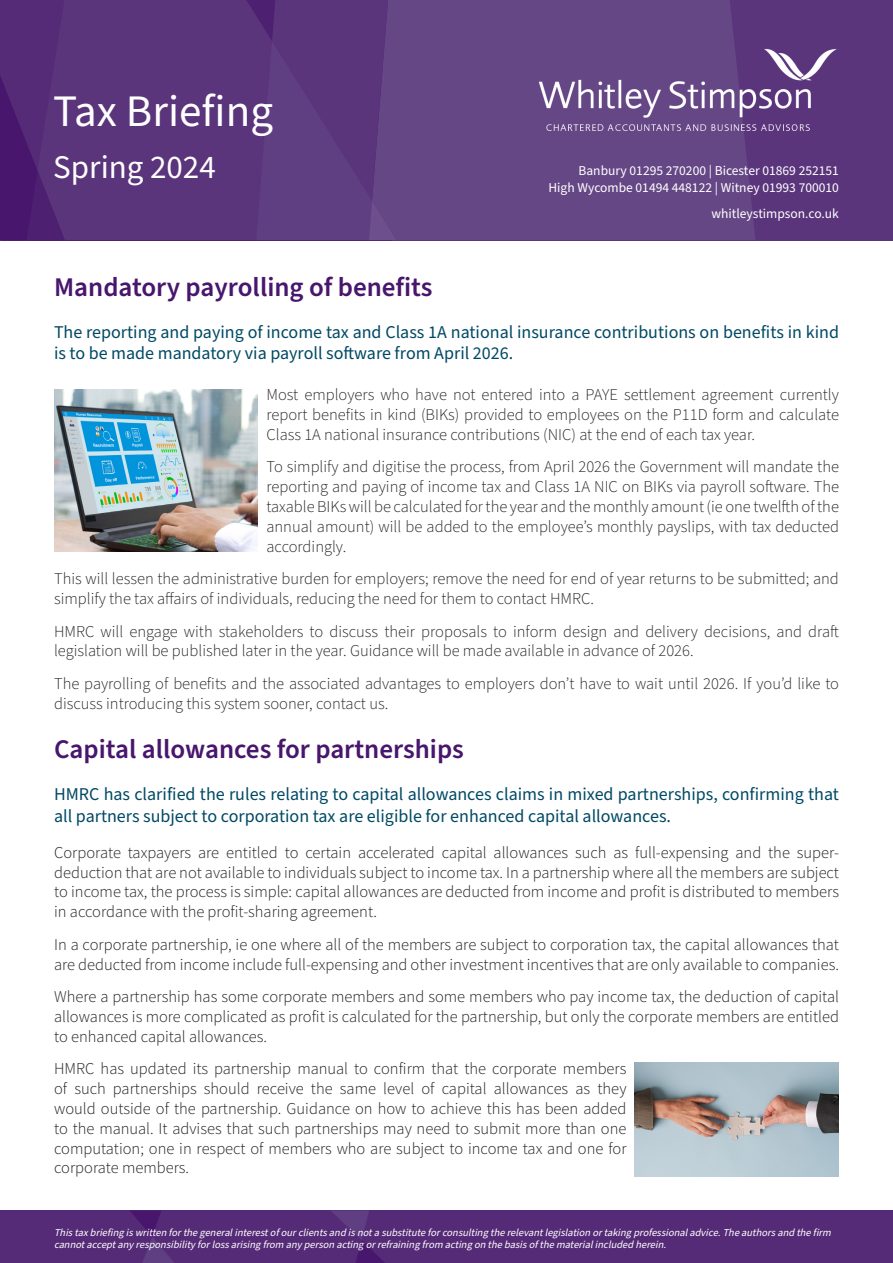
<style>
.page{position:relative;width:893px;height:1263px;background:#fff}
.page>*{position:absolute;margin:0;border:0;box-sizing:border-box;transform-origin:0 0}
.t1{font:45px "Source Sans Pro";color:#fff}
.t2{font:33px "Source Sans Pro";color:#fff}
.t3{font:600 27px "Source Sans Pro";color:#48166d}
.t4{font:18px/21.6px "Source Sans Pro";color:#004964}
.t5{font:16.5px/19.8px "Source Sans Variable";color:#231f20;text-align:justify}
.t6{font:300 16.5px/19.8px "Source Sans Pro";color:#231f20}
.t7{font:13.5px "Source Sans Pro";color:#fff}
.t8{font:italic 10.5px/12.6px "Source Sans Pro";color:#fff}
</style>
<div class="page">
<div style="left:0;top:1210px;width:893px;height:53px;background:#552b77"></div>
<svg style="left:130px;top:1210px;width:44px;height:53px"></svg>
<svg style="left:332px;top:1211px;width:53px;height:52px"></svg>
<div style="left:0;top:0;width:893px;height:240px;background:#5b357c"></div>
<div style="left:396px;top:0;width:359px;height:240px;background:#664786"></div>
<svg style="left:256px;top:0;width:140px;height:240px"></svg>
<svg style="left:0;top:74px;width:65px;height:166px"></svg>
<img style="left:527px;top:30px;width:310px;height:131px">
<img style="left:54px;top:389px;width:204px;height:163px">
<img style="left:635px;top:1062px;width:204px;height:114px">
<p class="t1" style="left:53px;top:81px;width:221px">Tax Briefing</p>
<p class="t2" style="left:53px;top:145px;width:164px">Spring 2024</p>
<p class="t3" style="left:54px;top:269px;width:380px">Mandatory payrolling of benefits</p>
<p class="t7" style="left:579px;top:162px;width:262px">Banbury 01295 270200 | Bicester 01869 252151</p>
<p class="t7" style="left:548px;top:178px;width:292px">High Wycombe 01494 448122 | Witney 01993 700010</p>
<p class="t7" style="left:711px;top:205px;width:129px">whitleystimpson.co.uk</p>
<p class="t4" style="left:54px;top:321px;width:786px">The reporting and paying of income tax and Class 1A national insurance contributions on benefits in kind is to be made mandatory via payroll software from April 2026.</p>
<p class="t6" style="left:266px;top:385px;width:574px;text-align:justify">Most employers who have not entered into a PAYE settlement agreement currently report benefits in kind (BIKs) provided to employees on the P11D form and calculate Class 1A national insurance contributions (NIC) at the end of each tax year.</p>
<p class="t6" style="left:266px;top:457px;width:574px;text-align:justify">To simplify and digitise the process, from April 2026 the Government will mandate the reporting and paying of income tax and Class 1A NIC on BIKs via payroll software. The taxable BIKs will be calculated for the year and the monthly amount (ie one twelfth of the annual amount) will be added to the employee’s monthly payslips, with tax deducted accordingly.</p>
<p class="t6" style="left:54px;top:569px;width:786px">This will lessen the administrative burden for employers; remove the need for end of year returns to be submitted; and simplify the tax affairs of individuals, reducing the need for them to contact HMRC.</p>
<p class="t6" style="left:54px;top:622px;width:786px">HMRC will engage with stakeholders to discuss their proposals to inform design and delivery decisions, and draft legislation will be published later in the year. Guidance will be made available in advance of 2026.</p>
<p class="t6" style="left:54px;top:674px;width:786px">The payrolling of benefits and the associated advantages to employers don’t have to wait until 2026. If you’d like to discuss introducing this system sooner, contact us.</p>
<p class="t3" style="left:54px;top:731px;width:411px">Capital allowances for partnerships</p>
<p class="t4" style="left:54px;top:784px;width:786px">HMRC has clarified the rules relating to capital allowances claims in mixed partnerships, confirming that all partners subject to corporation tax are eligible for enhanced capital allowances.</p>
<p class="t5" style="left:54px;top:842px;width:786px">Corporate taxpayers are entitled to certain accelerated capital allowances such as full-expensing and the super&shy;deduction that are not available to individuals subject to income tax. In a partnership where all the members are subject to income tax, the process is simple: capital allowances are deducted from income and profit is distributed to members in accordance with the profit-sharing agreement.</p>
<p class="t5" style="left:54px;top:934px;width:786px">In a corporate partnership, ie one where all of the members are subject to corporation tax, the capital allowances that are deducted from income include full-expensing and other investment incentives that are only available to companies.</p>
<p class="t5" style="left:54px;top:987px;width:786px">Where a partnership has some corporate members and some members who pay income tax, the deduction of capital allowances is more complicated as profit is calculated for the partnership, but only the corporate members are entitled to enhanced capital allowances.</p>
<p class="t5" style="left:54px;top:1059px;width:574px">HMRC has updated its partnership manual to confirm that the corporate members of such partnerships should receive the same level of capital allowances as they would outside of the partnership. Guidance on how to achieve this has been added to the manual. It advises that such partnerships may need to submit more than one computation; one in respect of members who are subject to income tax and one for corporate members.</p>
<p class="t8" style="left:54px;top:1226px;width:782px">Thistaxbriefingiswrittenforthegeneralinterestofourclientsand isnotasubstituteforconsultingtherelevantlegislationortakingprofessionaladvice.Theauthorsand thefirm cannotacceptanyresponsibilityforlossarisingfrom anypersonactingorrefrainingfrom actingonthebasisofthematerialincluded herein.</p>
</div>
